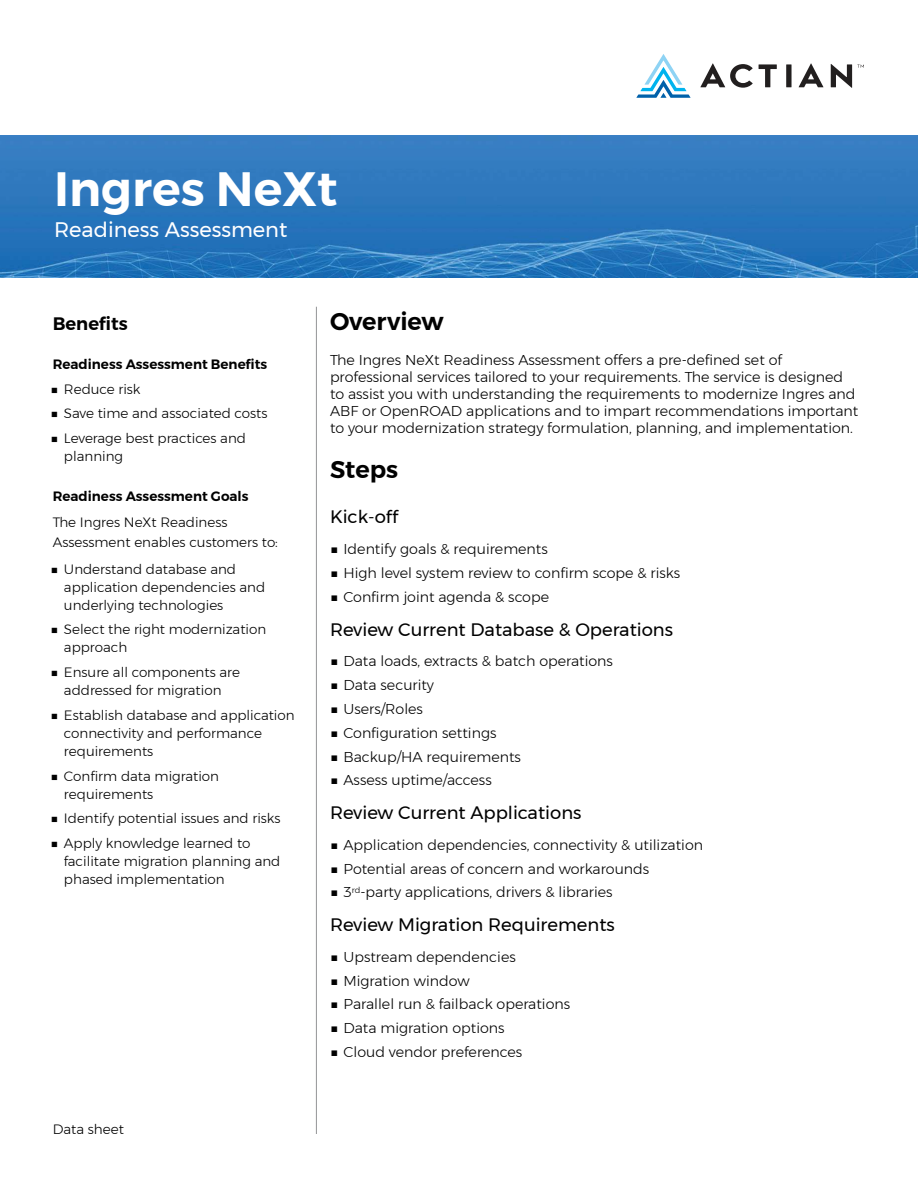
<style>
.page{position:relative;width:918px;height:1188px;background:#fff}
.page>*{position:absolute;margin:0;border:0;box-sizing:border-box;transform-origin:0 0}
.t1{font:600 48px "Montserrat";color:#fff}
.t2{font:600 24px "Montserrat";color:#010101}
.t3{font:21px "Montserrat";color:#fff}
.t4{font:18px "Montserrat";color:#000}
.t5{font:600 18px "Montserrat";color:#010101}
.t6{font:300 14.25px/17.1px "Montserrat";color:#010101}
.t7{font:300 13.5px/18px "Montserrat";color:#010101}
.t8{font:600 13.5px "Montserrat";color:#010101}
</style>
<div class="page">
<img style="left:0;top:135px;width:918px;height:143px">
<svg style="left:799px;top:63px;width:24px;height:24px"></svg>
<svg style="left:700px;top:63px;width:53px;height:25px"></svg>
<svg style="left:759px;top:64px;width:18px;height:23px"></svg>
<div style="left:786px;top:64px;width:6px;height:23px;background:#221f1f"></div>
<svg style="left:831px;top:64px;width:33px;height:24px"></svg>
<svg style="left:636px;top:54px;width:55px;height:44px"></svg>
<hr style="left:316px;top:307px;width:1px;height:827px;background:#939597">
<h1 class="t1" style="left:54px;top:169px;width:285px">Ingres NeXt</h1>
<h3 class="t3" style="left:54px;top:220px;width:235px">Readiness Assessment</h3>
<p class="t5" style="left:53px;top:309px;width:77px">Benefits</p>
<p class="t8" style="left:53px;top:354px;width:216px">Readiness Assessment Benefits</p>
<p class="t7" style="left:50px;top:380px;width:92px">■ Reduce risk</p>
<p class="t7" style="left:50px;top:404px;width:218px">■ Save time and associated costs</p>
<p class="t7" style="left:64px;top:429px;width:184px;text-indent:-14px">■ Leverage best practices and planning</p>
<p class="t8" style="left:53px;top:490px;width:197px">Readiness Assessment Goals</p>
<p class="t7" style="left:53px;top:513px;width:227px;line-height:19.5px">The Ingres NeXt Readiness<br>Assessment enables customers to:</p>
<p class="t7" style="left:64px;top:560px;width:203px;text-indent:-14px">■ Understand database and application dependencies and underlying technologies</p>
<p class="t7" style="left:64px;top:620px;width:204px;text-indent:-14px">■ Select the right modernization approach</p>
<p class="t7" style="left:50px;top:663px;width:191px;text-align:center">■ Ensure all components are addressed for migration</p>
<p class="t7" style="left:64px;top:706px;width:232px;text-indent:-14px">■ Establish database and application connectivity and performance requirements</p>
<p class="t7" style="left:64px;top:767px;width:157px;text-indent:-14px">■ Confirm data migration requirements</p>
<p class="t7" style="left:50px;top:809px;width:232px">■ Identify potential issues and risks</p>
<p class="t7" style="left:64px;top:834px;width:218px;text-indent:-14px">■ Apply knowledge learned to facilitate migration planning and phased implementation</p>
<p class="t7" style="left:53px;top:1121px;width:73px">Data sheet</p>
<h2 class="t2" style="left:330px;top:311px;width:115px">Overview</h2>
<p class="t6" style="left:330px;top:351px;width:530px">The Ingres NeXt Readiness Assessment offers a pre-defined set of professional services tailored to your requirements. The service is designed to assist you with understanding the requirements to modernize Ingres and ABF or OpenROAD applications and to impart recommendations important to your modernization strategy formulation, planning, and implementation.</p>
<h2 class="t2" style="left:330px;top:460px;width:70px">Steps</h2>
<p class="t4" style="left:330px;top:509px;width:70px">Kick-off</p>
<p class="t6" style="left:330px;top:540px;width:219px">■ Identify goals &amp; requirements</p>
<p class="t6" style="left:330px;top:564px;width:352px">■ High level system review to confirm scope &amp; risks</p>
<p class="t6" style="left:330px;top:588px;width:221px">■ Confirm joint agenda &amp; scope</p>
<p class="t4" style="left:330px;top:621px;width:345px">Review Current Database &amp; Operations</p>
<p class="t6" style="left:330px;top:652px;width:284px">■ Data loads, extracts &amp; batch operations</p>
<p class="t6" style="left:330px;top:676px;width:106px">■ Data security</p>
<p class="t6" style="left:330px;top:700px;width:95px">■ Users/Roles</p>
<p class="t6" style="left:330px;top:724px;width:168px">■ Configuration settings</p>
<p class="t6" style="left:330px;top:748px;width:192px">■ Backup/HA requirements</p>
<p class="t6" style="left:330px;top:772px;width:163px">■ Assess uptime/access</p>
<p class="t4" style="left:330px;top:804px;width:253px">Review Current Applications</p>
<p class="t6" style="left:330px;top:836px;width:375px">■ Application dependencies, connectivity &amp; utilization</p>
<p class="t6" style="left:330px;top:860px;width:321px">■ Potential areas of concern and workarounds</p>
<p class="t6" style="left:330px;top:884px;width:284px">■ 3<sup>rd</sup>-party applications, drivers &amp; libraries</p>
<p class="t4" style="left:330px;top:917px;width:286px">Review Migration Requirements</p>
<p class="t6" style="left:330px;top:948px;width:187px">■ Upstream dependencies</p>
<p class="t6" style="left:330px;top:972px;width:141px">■ Migration window</p>
<p class="t6" style="left:330px;top:996px;width:242px">■ Parallel run &amp; failback operations</p>
<p class="t6" style="left:330px;top:1019px;width:176px">■ Data migration options</p>
<p class="t6" style="left:330px;top:1043px;width:194px">■ Cloud vendor preferences</p>
</div>
